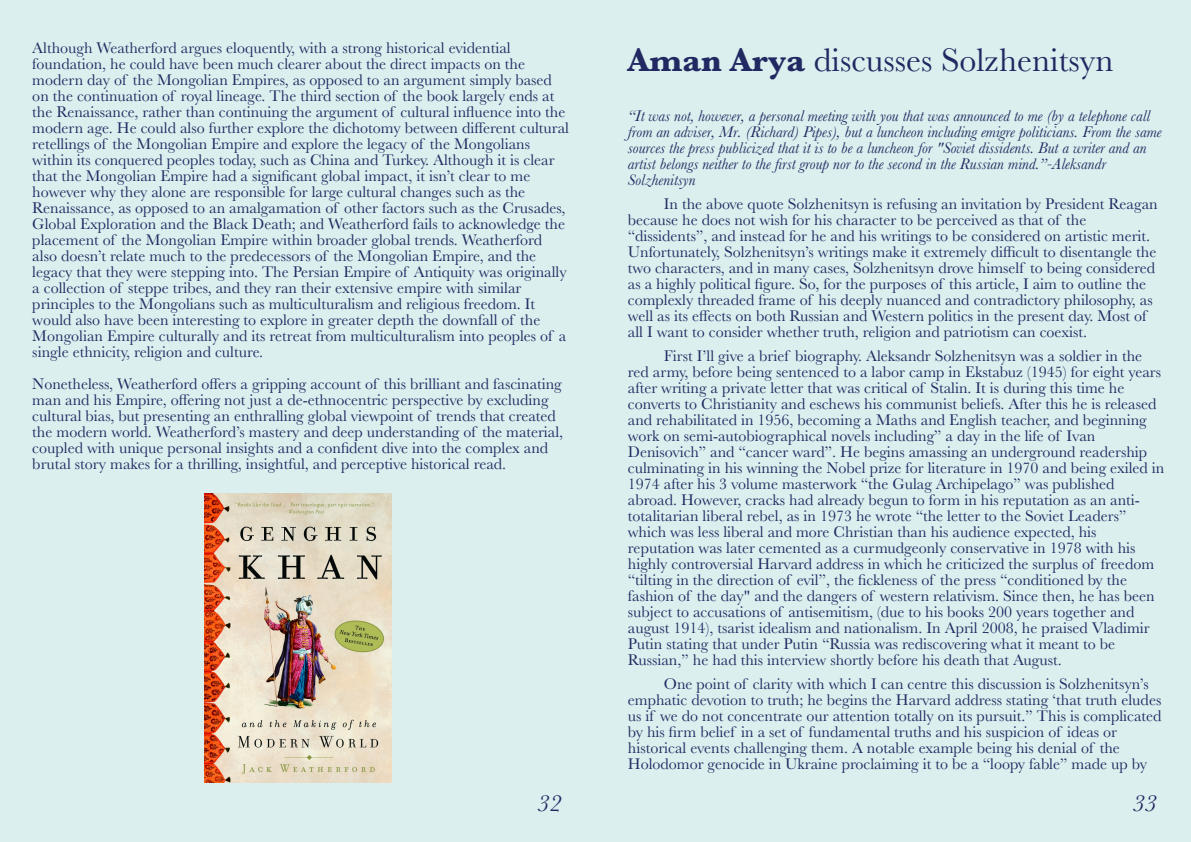
<style>
.page{position:relative;width:1191px;height:842px;background:#fff}
.page>*{position:absolute;margin:0;border:0;box-sizing:border-box;transform-origin:0 0}
.t1{font:34px "Baskerville";color:#222962}
.t2{font:italic 24px "Baskerville";color:#222661}
.t3{font:16px/16px "Baskerville";color:#222962}
.t4{font:italic 16px/16px "Baskerville";color:#222962}
.s1{font-weight:700}
</style>
<div class="page">
<div style="left:0;top:0;width:595px;height:842px;background:#dbf0ee"></div>
<img style="left:204px;top:494px;width:187px;height:288px">
<div style="left:595px;top:0;width:596px;height:842px;background:#dbf0ee"></div>
<p class="t3" style="left:32px;top:39px;width:538px">Although Weatherford argues eloquently, with a strong historical evidential foundation, he could have been much clearer about the direct impacts on the modern day of the Mongolian Empires, as opposed to an argument simply based on the continuation of royal lineage. The third section of the book largely ends at the Renaissance, rather than continuing the argument of cultural influence into the modern age. He could also further explore the dichotomy between different cultural retellings of the Mongolian Empire and explore the legacy of the Mongolians within its conquered peoples today, such as China and Turkey. Although it is clear that the Mongolian Empire had a significant global impact, it isn’t clear to me however why they alone are responsible for large cultural changes such as the Renaissance, as opposed to an amalgamation of other factors such as the Crusades, Global Exploration and the Black Death; and Weatherford fails to acknowledge the placement of the Mongolian Empire within broader global trends. Weatherford also doesn’t relate much to the predecessors of the Mongolian Empire, and the legacy that they were stepping into. The Persian Empire of Antiquity was originally a collection of steppe tribes, and they ran their extensive empire with similar principles to the Mongolians such as multiculturalism and religious freedom. It would also have been interesting to explore in greater depth the downfall of the Mongolian Empire culturally and its retreat from multiculturalism into peoples of a single ethnicity, religion and culture.</p>
<p class="t3" style="left:32px;top:375px;width:532px">Nonetheless, Weatherford offers a gripping account of this brilliant and fascinating man and his Empire, offering not just a de-ethnocentric perspective by excluding cultural bias, but presenting an enthralling global viewpoint of trends that created the modern world. Weatherford’s mastery and deep understanding of the material, coupled with unique personal insights and a confident dive into the complex and brutal story makes for a thrilling, insightful, and perceptive historical read.</p>
<h2 class="t2" style="left:537px;top:790px;width:26px">32</h2>
<h1 class="t1" style="left:628px;top:40px;width:487px"><span class="s1">Aman Arya</span> discusses Solzhenitsyn</h1>
<p class="t4" style="left:628px;top:108px;width:535px">“It was not, however, a personal meeting with you that was announced to me (by a telephone call from an adviser, Mr. (Richard) Pipes), but a luncheon including emigre politicians. From the same sources the press publicized that it is to be a luncheon for "Soviet dissidents. But a writer and an artist belongs neither to the first group nor to the second in the Russian mind.”-Aleksandr Solzhenitsyn</p>
<p class="t3" style="left:628px;top:195px;width:531px;text-indent:36px">In the above quote Solzhenitsyn is refusing an invitation by President Reagan because he does not wish for his character to be perceived as that of the “dissidents”, and instead for he and his writings to be considered on artistic merit.<br>Unfortunately, Solzhenitsyn’s writings make it extremely difficult to disentangle the two characters, and in many cases, Solzhenitsyn drove himself to being considered as a highly political figure. So, for the purposes of this article, I aim to outline the complexly threaded frame of his deeply nuanced and contradictory philosophy, as well as its effects on both Russian and Western politics in the present day. Most of all I want to consider whether truth, religion and patriotism can coexist.</p>
<p class="t3" style="left:628px;top:347px;width:538px;text-indent:36px">First I’ll give a brief biography. Aleksandr Solzhenitsyn was a soldier in the red army, before being sentenced to a labor camp in Ekstabuz (1945) for eight years after writing a private letter that was critical of Stalin. It is during this time he converts to Christianity and eschews his communist beliefs. After this he is released and rehabilitated in 1956, becoming a Maths and English teacher, and beginning work on semi-autobiographical novels including” a day in the life of Ivan Denisovich” and “cancer ward”. He begins amassing an underground readership culminating in his winning the Nobel prize for literature in 1970 and being exiled in 1974 after his 3 volume masterwork “the Gulag Archipelago” was published abroad. However, cracks had already begun to form in his reputation as an anti&shy;totalitarian liberal rebel, as in 1973 he wrote “the letter to the Soviet Leaders” which was less liberal and more Christian than his audience expected, his reputation was later cemented as a curmudgeonly conservative in 1978 with his highly controversial Harvard address in which he criticized the surplus of freedom “tilting in the direction of evil”, the fickleness of the press “conditioned by the fashion of the day" and the dangers of western relativism. Since then, he has been subject to accusations of antisemitism, (due to his books 200 years together and august 1914), tsarist idealism and nationalism. In April 2008, he praised Vladimir Putin stating that under Putin “Russia was rediscovering what it meant to be Russian,” he had this interview shortly before his death that August.</p>
<p class="t3" style="left:628px;top:675px;width:535px;text-indent:36px">One point of clarity with which I can centre this discussion is Solzhenitsyn’s emphatic devotion to truth; he begins the Harvard address stating ‘that truth eludes us if we do not concentrate our attention totally on its pursuit.” This is complicated by his firm belief in a set of fundamental truths and his suspicion of ideas or historical events challenging them. A notable example being his denial of the Holodomor genocide in Ukraine proclaiming it to be a “loopy fable” made up by</p>
<h2 class="t2" style="left:1133px;top:790px;width:26px">33</h2>
</div>
